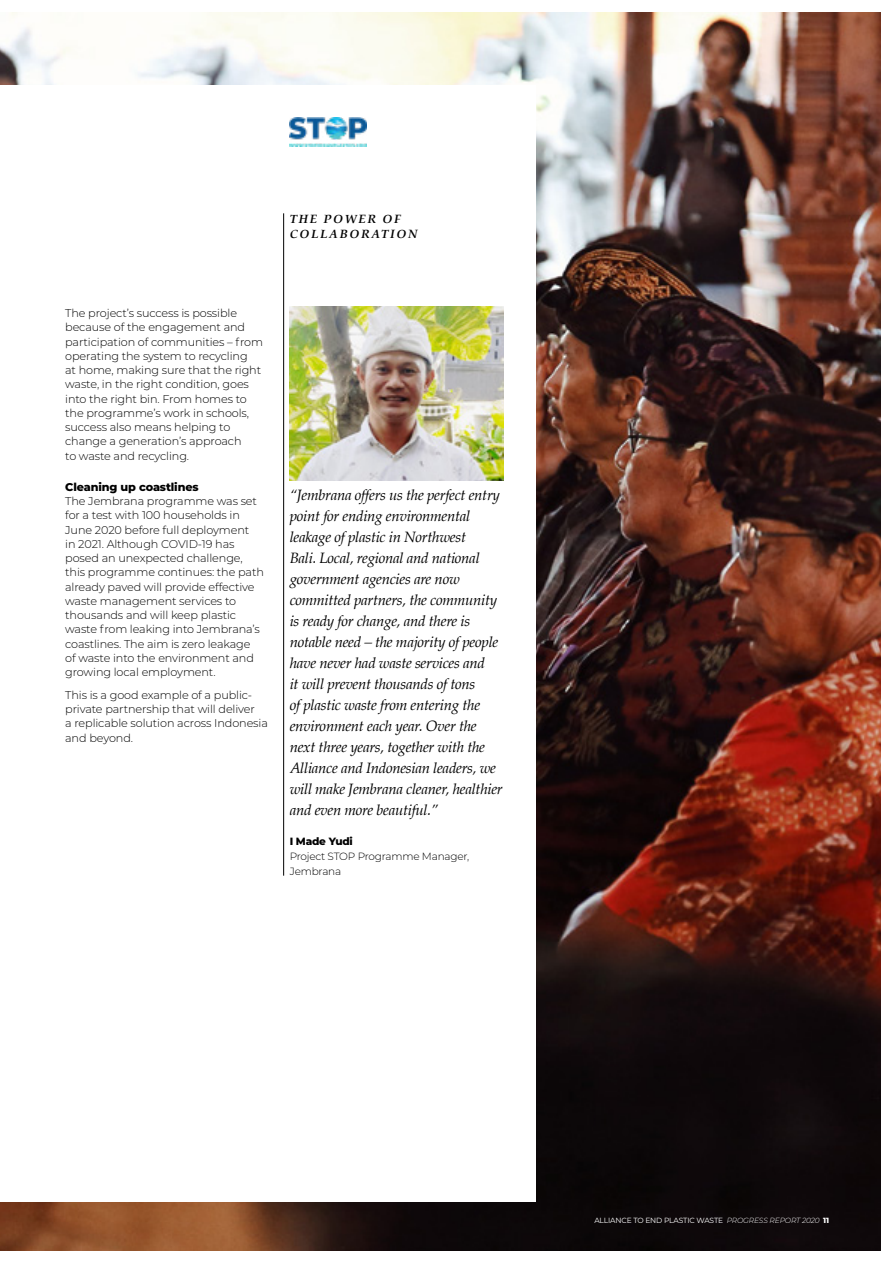
<style>
.page{position:relative;width:893px;height:1263px;background:#fff}
.page>*{position:absolute;margin:0;border:0;box-sizing:border-box;transform-origin:0 0}
.t1{font:italic 15px/21px "Palatino";letter-spacing:-.02em;color:#000}
.t2{font:italic 700 12px/15px "Palatino";letter-spacing:.14em;color:#000}
.t3{font:300 11.25px/14.2px "Montserrat";letter-spacing:-.01em;color:#000}
.t4{font:300 10.5px/15px "Montserrat";letter-spacing:-.02em;color:#000}
.t5{font:7.5px "Montserrat";letter-spacing:-.02em;color:#fff}
.s1{font-weight:800}
.s2{font-weight:300;font-style:italic}
</style>
<div class="page">
<img style="left:0;top:13px;width:880px;height:1237px">
<div style="left:0;top:85px;width:536px;height:1116px;background:#fff"></div>
<img style="left:290px;top:306px;width:213px;height:174px">
<hr style="left:283px;top:213px;width:1px;height:663px;background:#000">
<img style="left:289px;top:118px;width:78px;height:28px">
<p class="t2" style="left:290px;top:211px;width:129px">THE POWER OF<br>COLLABORATION</p>
<p class="t3" style="left:65px;top:306px;width:199px">The project’s success is possible because of the engagement and participation of communities – from operating the system to recycling<br>at home, making sure that the right waste, in the right condition, goes into the right bin. From homes to the programme’s work in schools, success also means helping to change a generation’s approach<br>to waste and recycling.</p>
<p class="t3" style="left:65px;top:479px;width:200px"><span class="s1">Cleaning up coastlines<br></span>The Jembrana programme was set for a test with 100 households in<br>June 2020 before full deployment<br>in 2021. Although COVID-19 has posed an unexpected challenge, this programme continues: the path already paved will provide effective waste management services to thousands and will keep plastic waste from leaking into Jembrana’s coastlines. The aim is zero leakage<br>of waste into the environment and growing local employment.</p>
<p class="t3" style="left:65px;top:687px;width:204px">This is a good example of a public&shy;private partnership that will deliver<br>a replicable solution across Indonesia and beyond.</p>
<p class="t1" style="left:290px;top:484px;width:215px">“Jembrana offers us the perfect entry point for ending environmental leakage of plastic in Northwest<br>Bali. Local, regional and national government agencies are now committed partners, the community is ready for change, and there is notable need – the majority of people have never had waste services and<br>it will prevent thousands of tons<br>of plastic waste from entering the environment each year. Over the next three years, together with the Alliance and Indonesian leaders, we will make Jembrana cleaner, healthier and even more beautiful.”</p>
<p class="t4" style="left:290px;top:833px;width:181px"><span class="s1">I Made Yudi<br></span>Project STOP Programme Manager,<br>Jembrana</p>
<p class="t5" style="left:594px;top:1216px;width:236px">ALLIANCE TO END PLASTIC WASTE <span class="s2">PROGRESS REPORT 2020</span> <span class="s1">11</span></p>
</div>
